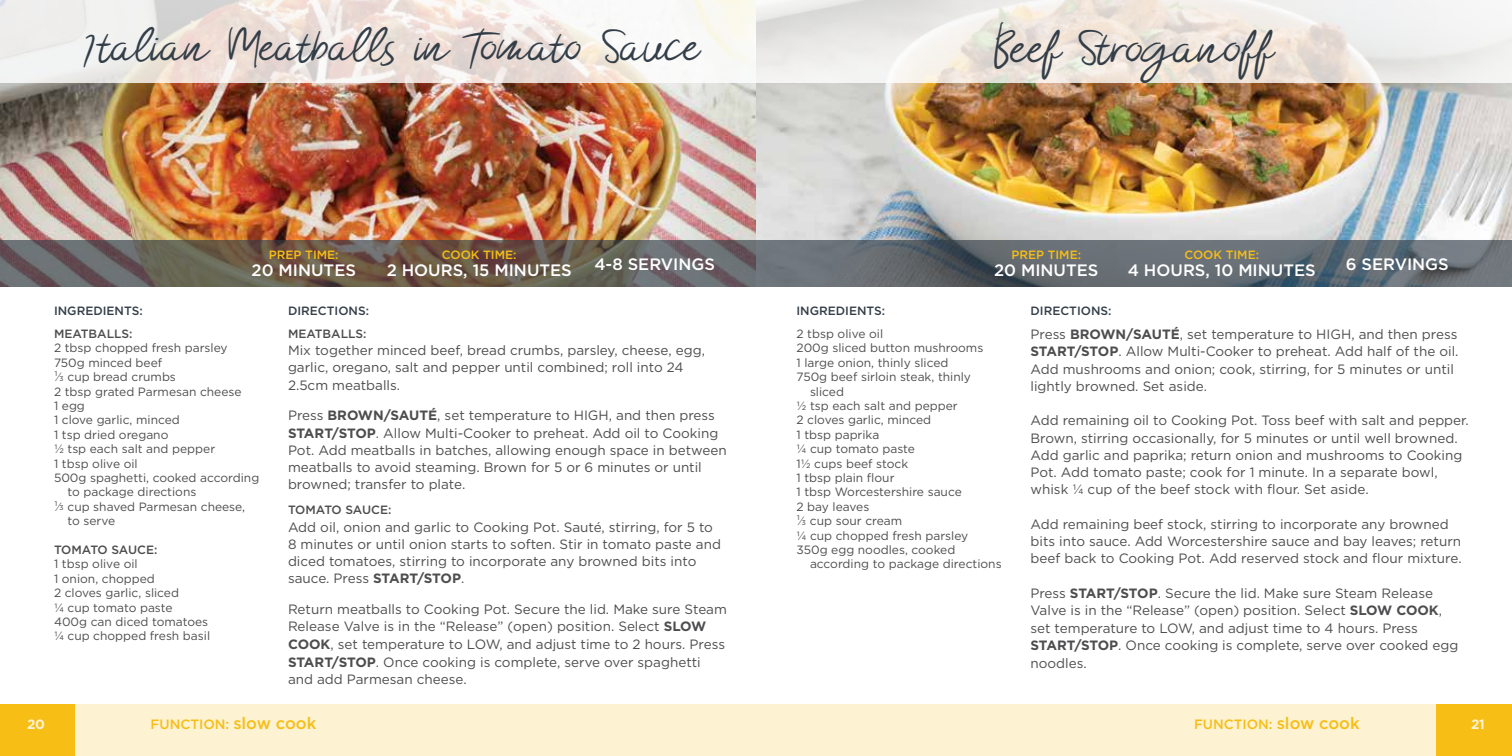
<style>
.page{position:relative;width:1512px;height:756px;background:#fff}
.page>*{position:absolute;margin:0;border:0;box-sizing:border-box;transform-origin:0 0}
.t1{font:34.5px "Morsal";letter-spacing:.005em;color:#333e48}
.t2{font:33px "Morsal";letter-spacing:.015em;color:#333e48}
.t3{font:500 16.5px "Gotham";color:#fff}
.t4{font:13.5px/17.2px "Gotham";color:#4d4d4f}
.t5{font:500 13.5px "Gotham";color:#f7be16}
.t6{font:700 13.5px "Gotham";color:#fff}
.t7{font:12px/14.4px "Gotham";color:#4d4d4f}
.t8{font:500 12px "Gotham";color:#333e48}
.t9{font:500 12px "Gotham";color:#4d4d4f}
.t10{font:500 12px "Gotham";color:#f7be16}
.s1{font-weight:700}
.s2{font-size:16.5px}
</style>
<div class="page">
<img style="left:0;top:83px;width:756px;height:157px">
<svg style="left:0;top:240px;width:756px;height:46px;background:#685e55"></svg>
<svg style="left:0;top:0;width:756px;height:83px"></svg>
<svg style="left:0;top:704px;width:756px;height:52px;background:#fcecbc"></svg>
<img style="left:756px;top:83px;width:756px;height:157px">
<svg style="left:756px;top:240px;width:756px;height:46px;background:#626a71"></svg>
<svg style="left:756px;top:704px;width:756px;height:52px;background:#fcedbf"></svg>
<svg style="left:756px;top:0;width:756px;height:83px"></svg>
<h2 class="t2" style="left:83px;top:30px;width:619px">Italian Meatballs in Tomato Sauce</h2>
<h1 class="t1" style="left:995px;top:30px;width:279px">Beef Stroganoff</h1>
<p class="t10" style="left:269px;top:248px;width:71px">PREP TIME:</p>
<p class="t3" style="left:252px;top:261px;width:106px">20 MINUTES</p>
<p class="t10" style="left:442px;top:248px;width:76px">COOK TIME:</p>
<p class="t3" style="left:387px;top:261px;width:187px">2 HOURS, 15 MINUTES</p>
<p class="t3" style="left:594px;top:254px;width:122px">4-8 SERVINGS</p>
<p class="t10" style="left:1011px;top:248px;width:71px">PREP TIME:</p>
<p class="t3" style="left:994px;top:261px;width:106px">20 MINUTES</p>
<p class="t10" style="left:1184px;top:248px;width:76px">COOK TIME:</p>
<p class="t3" style="left:1128px;top:261px;width:189px">4 HOURS, 10 MINUTES</p>
<p class="t3" style="left:1346px;top:254px;width:105px">6 SERVINGS</p>
<p class="t8" style="left:54px;top:304px;width:90px">INGREDIENTS:</p>
<p class="t8" style="left:288px;top:304px;width:83px">DIRECTIONS:</p>
<p class="t8" style="left:796px;top:304px;width:90px">INGREDIENTS:</p>
<p class="t8" style="left:1030px;top:304px;width:83px">DIRECTIONS:</p>
<p class="t9" style="left:54px;top:326px;width:80px">MEATBALLS:</p>
<p class="t7" style="left:54px;top:341px;width:175px">2 tbsp chopped fresh parsley</p>
<p class="t7" style="left:54px;top:355px;width:110px">750g minced beef</p>
<p class="t7" style="left:54px;top:369px;width:123px">¹⁄³ cup bread crumbs</p>
<p class="t7" style="left:54px;top:384px;width:189px">2 tbsp grated Parmesan cheese</p>
<p class="t7" style="left:54px;top:398px;width:32px">1 egg</p>
<p class="t7" style="left:54px;top:413px;width:127px">1 clove garlic, minced</p>
<p class="t7" style="left:54px;top:427px;width:116px">1 tsp dried oregano</p>
<p class="t7" style="left:54px;top:441px;width:163px">½ tsp each salt and pepper</p>
<p class="t7" style="left:54px;top:456px;width:85px">1 tbsp olive oil</p>
<p class="t7" style="left:54px;top:470px;width:207px">500g spaghetti, cooked according</p>
<p class="t7" style="left:68px;top:485px;width:130px">to package directions</p>
<p class="t7" style="left:54px;top:499px;width:193px">¹⁄³ cup shaved Parmesan cheese,</p>
<p class="t7" style="left:68px;top:513px;width:49px">to serve</p>
<p class="t9" style="left:54px;top:542px;width:105px">TOMATO SAUCE:</p>
<p class="t7" style="left:54px;top:557px;width:158px">1 tbsp olive oil<br>1 onion, chopped<br>2 cloves garlic, sliced<br>¼ cup tomato paste<br>400g can diced tomatoes ¼ cup chopped fresh basil</p>
<p class="t9" style="left:288px;top:326px;width:80px">MEATBALLS:</p>
<p class="t4" style="left:288px;top:341px;width:419px">Mix together minced beef, bread crumbs, parsley, cheese, egg, garlic, oregano, salt and pepper until combined; roll into 24<br>2.5cm meatballs.</p>
<p class="t4" style="left:288px;top:407px;width:440px">Press <span class="s1">BROWN/SAUTÉ</span>, set temperature to HIGH, and then press <span class="s1">START/STOP</span>. Allow Multi-Cooker to preheat. Add oil to Cooking Pot. Add meatballs in batches, allowing enough space in between meatballs to avoid steaming. Brown for 5 or 6 minutes or until browned; transfer to plate.</p>
<p class="t9" style="left:288px;top:503px;width:105px">TOMATO SAUCE:</p>
<p class="t4" style="left:288px;top:518px;width:434px">Add oil, onion and garlic to Cooking Pot. Sauté, stirring, for 5 to 8 minutes or until onion starts to soften. Stir in tomato paste and diced tomatoes, stirring to incorporate any browned bits into sauce. Press <span class="s1">START/STOP</span>.</p>
<p class="t4" style="left:288px;top:600px;width:440px">Return meatballs to Cooking Pot. Secure the lid. Make sure Steam Release Valve is in the “Release” (open) position. Select <span class="s1">SLOW COOK</span>, set temperature to LOW, and adjust time to 2 hours. Press <span class="s1">START/STOP</span>. Once cooking is complete, serve over spaghetti and add Parmesan cheese.</p>
<p class="t7" style="left:796px;top:326px;width:88px">2 tbsp olive oil</p>
<p class="t7" style="left:796px;top:341px;width:188px">200g sliced button mushrooms</p>
<p class="t7" style="left:796px;top:355px;width:153px">1 large onion, thinly sliced</p>
<p class="t7" style="left:796px;top:369px;width:176px">750g beef sirloin steak, thinly</p>
<p class="t7" style="left:810px;top:384px;width:36px">sliced</p>
<p class="t7" style="left:796px;top:398px;width:163px">½ tsp each salt and pepper</p>
<p class="t7" style="left:796px;top:413px;width:136px">2 cloves garlic, minced</p>
<p class="t7" style="left:796px;top:427px;width:84px">1 tbsp paprika</p>
<p class="t7" style="left:796px;top:441px;width:120px">¼ cup tomato paste</p>
<p class="t7" style="left:796px;top:456px;width:113px">1½ cups beef stock</p>
<p class="t7" style="left:796px;top:470px;width:100px">1 tbsp plain flour</p>
<p class="t7" style="left:796px;top:485px;width:167px">1 tbsp Worcestershire sauce</p>
<p class="t7" style="left:796px;top:499px;width:74px">2 bay leaves</p>
<p class="t7" style="left:796px;top:513px;width:107px">¹⁄³ cup sour cream</p>
<p class="t7" style="left:796px;top:528px;width:173px">¼ cup chopped fresh parsley</p>
<p class="t7" style="left:796px;top:542px;width:160px">350g egg noodles, cooked</p>
<p class="t7" style="left:810px;top:557px;width:193px">according to package directions</p>
<p class="t4" style="left:1030px;top:325px;width:430px">Press <span class="s1">BROWN/SAUTÉ</span>, set temperature to HIGH, and then press <span class="s1">START/STOP</span>. Allow Multi-Cooker to preheat. Add half of the oil.<br>Add mushrooms and onion; cook, stirring, for 5 minutes or until lightly browned. Set aside.</p>
<p class="t4" style="left:1030px;top:412px;width:440px">Add remaining oil to Cooking Pot. Toss beef with salt and pepper.<br>Brown, stirring occasionally, for 5 minutes or until well browned.<br>Add garlic and paprika; return onion and mushrooms to Cooking Pot. Add tomato paste; cook for 1 minute. In a separate bowl, whisk ¼ cup of the beef stock with flour. Set aside.</p>
<p class="t4" style="left:1030px;top:515px;width:433px">Add remaining beef stock, stirring to incorporate any browned bits into sauce. Add Worcestershire sauce and bay leaves; return beef back to Cooking Pot. Add reserved stock and flour mixture.</p>
<p class="t4" style="left:1030px;top:584px;width:430px">Press <span class="s1">START/STOP</span>. Secure the lid. Make sure Steam Release Valve is in the “Release” (open) position. Select <span class="s1">SLOW COOK</span>, set temperature to LOW, and adjust time to 4 hours. Press <span class="s1">START/STOP</span>. Once cooking is complete, serve over cooked egg noodles.</p>
<p class="t6" style="left:27px;top:715px;width:19px">20</p>
<p class="t5" style="left:151px;top:716px;width:167px">FUNCTION: <span class="s2">slow cook</span></p>
<p class="t6" style="left:1471px;top:715px;width:15px">21</p>
<p class="t5" style="left:1194px;top:716px;width:167px">FUNCTION: <span class="s2">slow cook</span></p>
</div>
